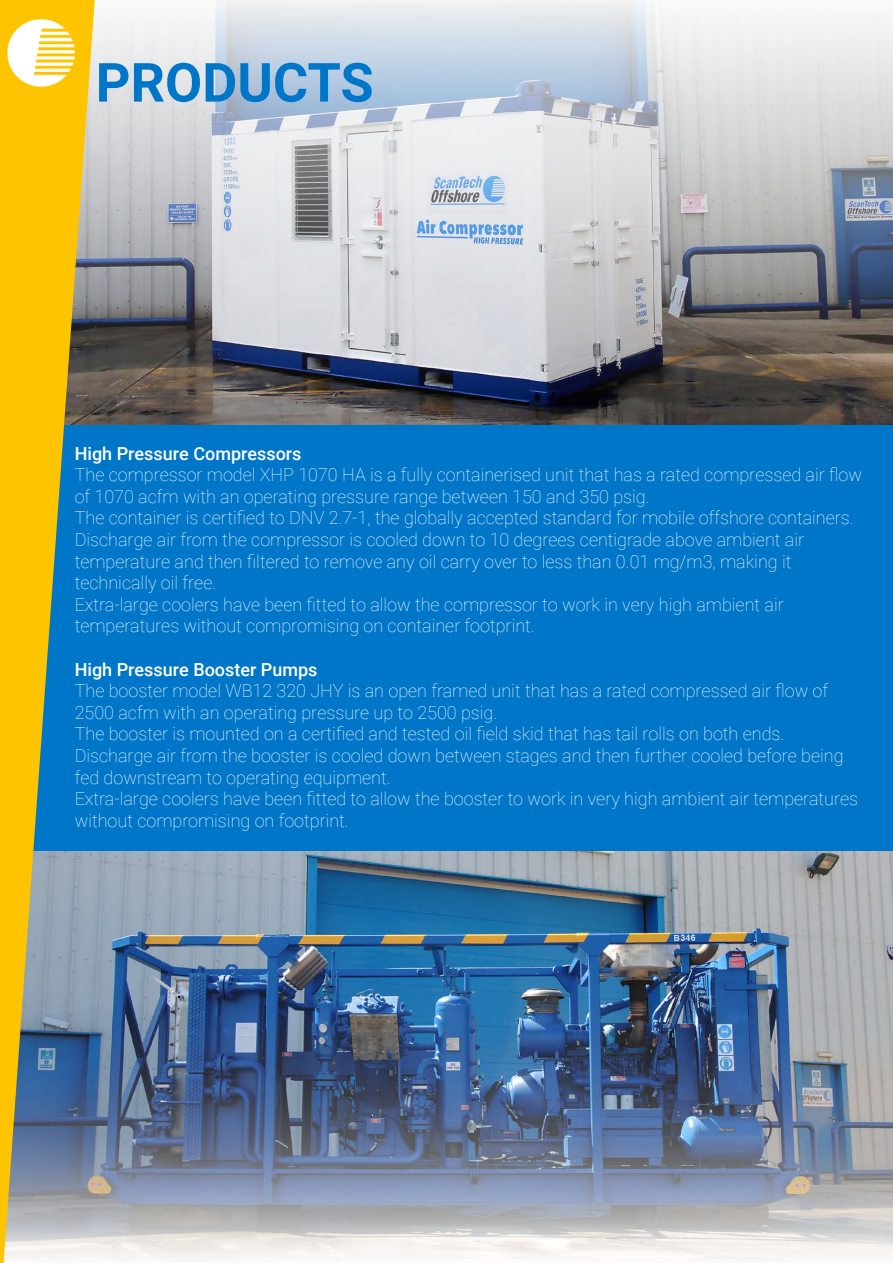
<style>
.page{position:relative;width:893px;height:1263px;background:#fff}
.page>*{position:absolute;margin:0;border:0;box-sizing:border-box;transform-origin:0 0}
.t1{font:700 54px "Roboto";color:#0076c8}
.t2{font:100 18px/21.6px "Roboto";color:#fff}
.t3{font:500 18px "Roboto";color:#fff}
</style>
<div class="page">
<img style="left:95px;top:0;width:798px;height:425px">
<img style="left:95px;top:850px;width:798px;height:411px">
<div style="left:0;top:425px;width:893px;height:425px;background:#0076c8"></div>
<svg style="left:0;top:0;width:95px;height:1263px"></svg>
<img style="left:7px;top:19px;width:68px;height:67px">
<h1 class="t1" style="left:96px;top:45px;width:279px">PRODUCTS</h1>
<p class="t3" style="left:75px;top:441px;width:228px">High Pressure Compressors</p>
<p class="t2" style="left:75px;top:463px;width:789px">The compressor model XHP 1070 HA is a fully containerised unit that has a rated compressed air flow of 1070 acfm with an operating pressure range between 150 and 350 psig.<br>The container is certified to DNV 2.7-1, the globally accepted standard for mobile offshore containers.<br>Discharge air from the compressor is cooled down to 10 degrees centigrade above ambient air temperature and then filtered to remove any oil carry over to less than 0.01 mg/m3, making it technically oil free.<br>Extra-large coolers have been fitted to allow the compressor to work in very high ambient air temperatures without compromising on container footprint.</p>
<p class="t3" style="left:75px;top:657px;width:244px">High Pressure Booster Pumps</p>
<p class="t2" style="left:75px;top:679px;width:785px">The booster model WB12 320 JHY is an open framed unit that has a rated compressed air flow of 2500 acfm with an operating pressure up to 2500 psig.<br>The booster is mounted on a certified and tested oil field skid that has tail rolls on both ends.<br>Discharge air from the booster is cooled down between stages and then further cooled before being fed downstream to operating equipment.<br>Extra-large coolers have been fitted to allow the booster to work in very high ambient air temperatures without compromising on footprint.</p>
</div>
